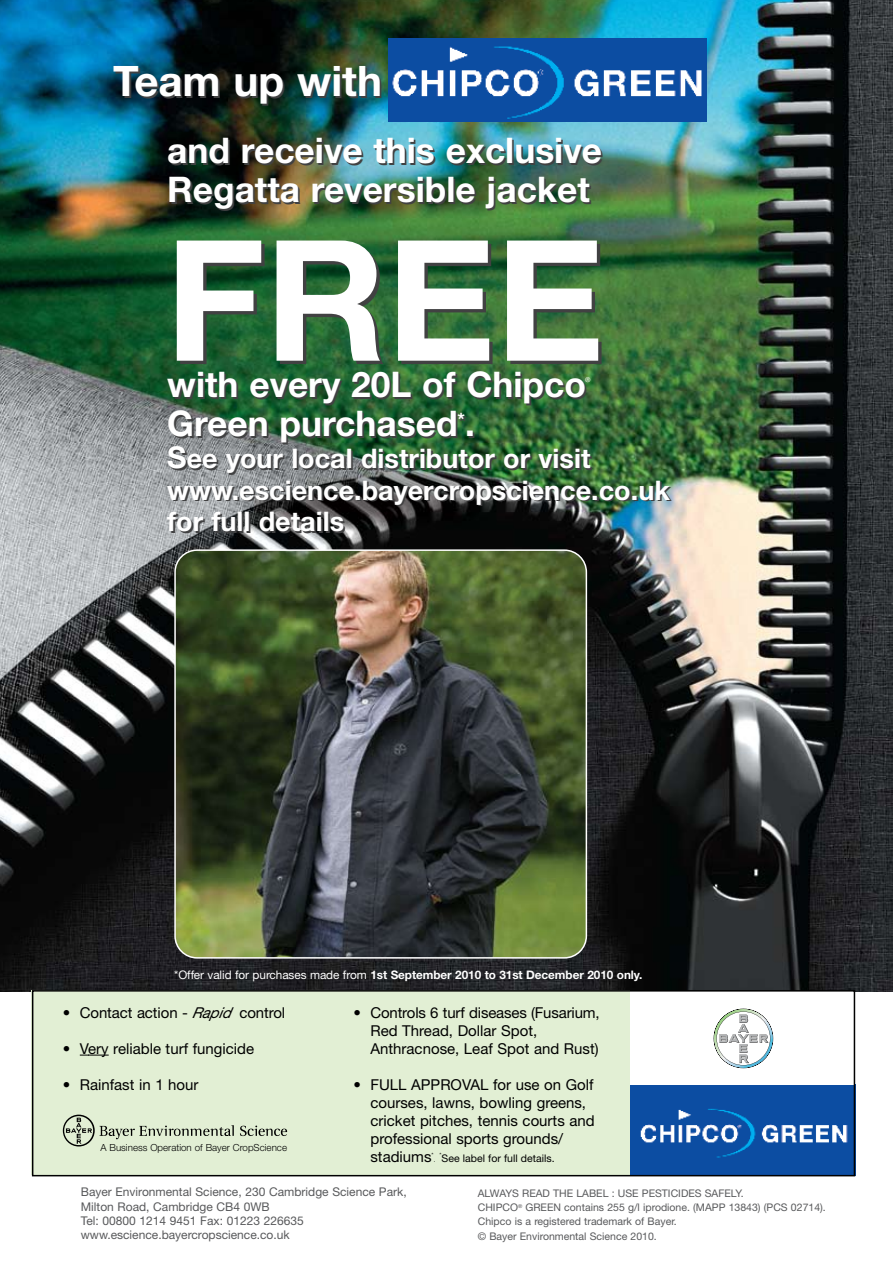
<style>
.page{position:relative;width:893px;height:1263px;background:#fff}
.page>*{position:absolute;margin:0;border:0;box-sizing:border-box;transform-origin:0 0}
.t1{font:700 168.15px "Helvetica Neue";color:#fff}
.t2{font:700 42px "Helvetica Neue";color:#fff}
.t3{font:700 35.25px/39px "Helvetica Neue";color:#fff}
.t4{font:700 27px/31.5px "Helvetica Neue";color:#fff}
.t5{font:15px/18px "Helvetica Neue";color:#000}
.t6{font:13.5px "Helvetica Neue CE";color:#fff}
.t7{font:12px/14.4px "Helvetica Neue";color:#58595b}
.t8{font:700 11.7px "Helvetica Neue";letter-spacing:-.005em;color:#fff}
.t9{font:10.5px/14.2px "Helvetica Neue";color:#58595b}
.t10{font:10.5px "Helvetica Neue";color:#000}
.t11{font:300 9.75px "Helvetica Neue";color:#000}
.t12{font:6px "Helvetica Neue";color:#000}
.s1{font-size:30px}
.s2{font-family:"Helvetica Neue CE";font-weight:400}
.s3{font-weight:400}
.s4{font-style:italic}
</style>
<div class="page">
<img style="left:0;top:0;width:893px;height:1177px">
<h2 class="t2" style="left:113px;top:55px;width:270px">Team up with</h2>
<h3 class="t3" style="left:167px;top:131px;width:436px">and receive this exclusive<br>Regatta reversible jacket</h3>
<h1 class="t1" style="left:165px;top:197px;width:441px">FREE</h1>
<p class="t6" style="left:583px;top:374px;width:12px">®</p>
<h3 class="t3" style="left:167px;top:365px;width:420px">with every 20L of Chipco<br>Green purchased<sup>*</sup>.</h3>
<h3 class="t4" style="left:167px;top:442px;width:504px"><span class="s1">S</span>ee your local distributor or visit www.escience.bayercropscience.co.uk for full details</h3>
<p class="t8" style="left:174px;top:968px;width:470px"><span class="s2">*Offer</span> <span class="s3">valid for purchases made from</span> 1st September 2010 to 31st December 2010 only.</p>
<p class="t5" style="left:63px;top:1003px;width:224px">• Contact action - <span class="s4">Rapid</span> control</p>
<p class="t5" style="left:63px;top:1039px;width:193px">• Very reliable turf fungicide</p>
<p class="t5" style="left:63px;top:1075px;width:137px">• Rainfast in 1 hour</p>
<p class="t11" style="left:100px;top:1141px;width:188px">A Business Operation of Bayer CropScience</p>
<p class="t5" style="left:370px;top:1003px;width:231px;text-indent:-17px">• Controls 6 turf diseases (Fusarium,<br>Red Thread, Dollar Spot,<br>Anthracnose, Leaf Spot and Rust)</p>
<p class="t5" style="left:370px;top:1075px;width:226px;text-indent:-17px">• FULL APPROVAL for use on Golf courses, lawns, bowling greens, cricket pitches, tennis courts and professional sports grounds/ stadiums</p>
<p class="t12" style="left:432px;top:1151px;width:4px">*</p>
<p class="t12" style="left:434px;top:1156px;width:3px">.</p>
<p class="t10" style="left:439px;top:1151px;width:117px"><sup>*</sup>See label for full details.</p>
<p class="t7" style="left:81px;top:1184px;width:327px">Bayer Environmental Science, 230 Cambridge Science Park, Milton Road, Cambridge CB4 0WB<br>Tel: 00800 1214 9451 Fax: 01223 226635 www.escience.bayercropscience.co.uk</p>
<p class="t9" style="left:478px;top:1186px;width:349px">ALWAYS READ THE LABEL : USE PESTICIDES SAFELY.<br>CHIPCO<sup>®</sup> GREEN contains 255 g/l iprodione. (MAPP 13843) (PCS 02714).<br>Chipco is a registered trademark of Bayer.<br>© Bayer Environmental Science 2010.</p>
</div>
